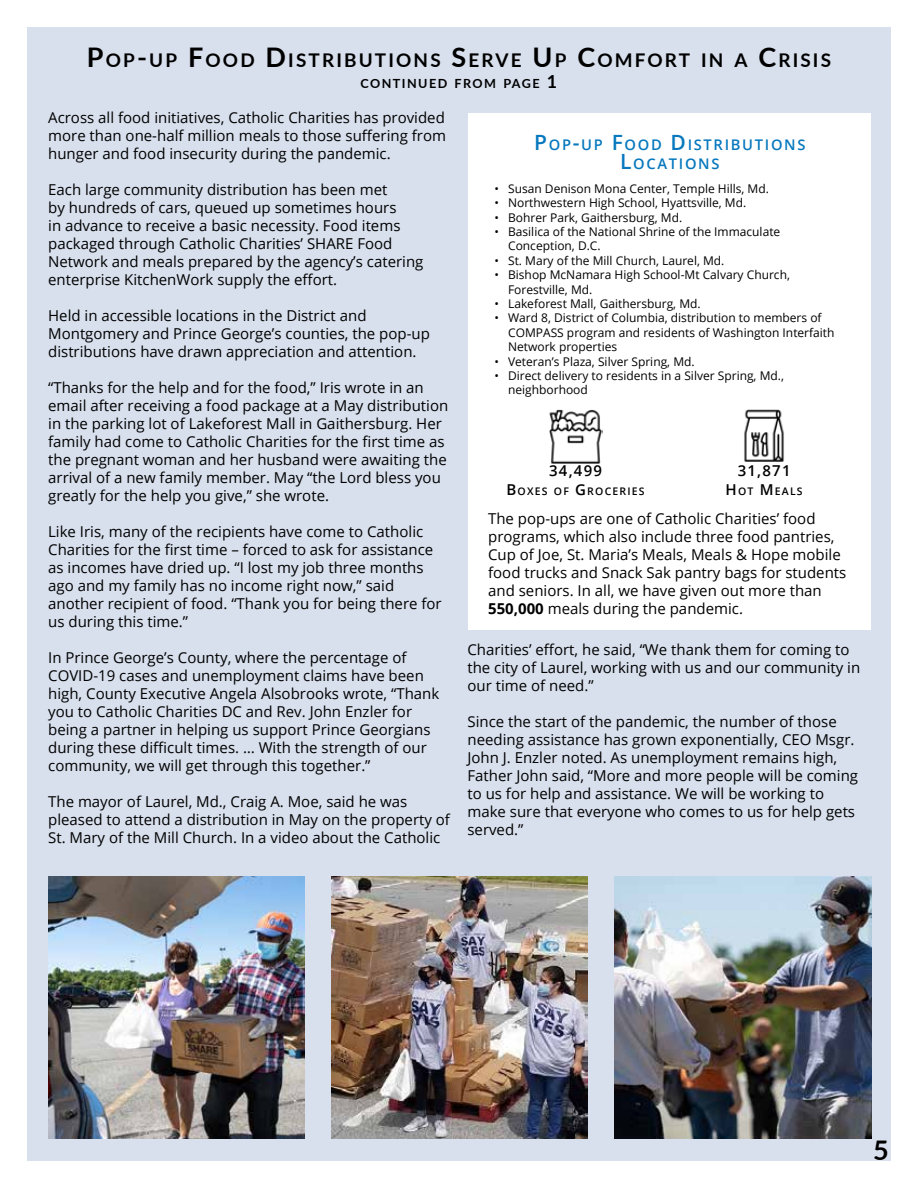
<style>
.page{position:relative;width:918px;height:1188px;background:#fff}
.page>*{position:absolute;margin:0;border:0;box-sizing:border-box;transform-origin:0 0}
.t1{font:700 27px "Lato";color:#000}
.t2{font:700 18.9px "Lato";letter-spacing:.115em;color:#000}
.t3{font:15px/18px "Open Sans";color:#000}
.t4{font:600 15px "Open Sans";letter-spacing:.08em;color:#000}
.t5{font:600 14.7px/18.9px "Open Sans";letter-spacing:.115em;color:#0778be;text-align:center}
.t6{font:700 12.6px "Lato";letter-spacing:.115em;color:#000}
.t7{font:12px/14.4px "Open Sans";color:#000}
.t8{font:600 10.5px "Open Sans";letter-spacing:.115em;color:#000}
.s1{font-size:27px}
.s2{font-size:18px}
.s3{font-size:21px}
.s4{font-size:15px}
.s5{font-weight:700}
</style>
<div class="page">
<div style="left:27px;top:27px;width:864px;height:1134px;background:#d8e0ed"></div>
<div style="left:469px;top:114px;width:402px;height:516px;background:#fff"></div>
<img style="left:549px;top:410px;width:53px;height:53px">
<img style="left:744px;top:409px;width:40px;height:53px">
<img style="left:48px;top:876px;width:257px;height:262px">
<img style="left:331px;top:876px;width:257px;height:262px">
<img style="left:615px;top:876px;width:256px;height:262px">
<p class="t2" style="left:87px;top:46px;width:746px"><span class="s1">P</span>OP<span class="s1">-</span>UP <span class="s1">F</span>OOD <span class="s1">D</span>ISTRIBUTIONS <span class="s1">S</span>ERVE <span class="s1">U</span> P <span class="s1">C</span>OMFORT IN A <span class="s1">C</span>RISIS</p>
<p class="t6" style="left:361px;top:74px;width:198px">CONTINUED FROM PAGE <span class="s2">1</span></p>
<p class="t3" style="left:48px;top:108px;width:399px;text-align:justify">Across all food initiatives, Catholic Charities has provided more than one-half million meals to those suffering from hunger and food insecurity during the pandemic.</p>
<p class="t3" style="left:48px;top:180px;width:377px">Each large community distribution has been met<br>by hundreds of cars, queued up sometimes hours<br>in advance to receive a basic necessity. Food items packaged through Catholic Charities’ SHARE Food Network and meals prepared by the agency’s catering enterprise KitchenWork supply the effort.</p>
<p class="t3" style="left:48px;top:306px;width:383px">Held in accessible locations in the District and<br>Montgomery and Prince George’s counties, the pop-up distributions have drawn appreciation and attention.</p>
<p class="t3" style="left:48px;top:378px;width:402px">“Thanks for the help and for the food,” Iris wrote in an email after receiving a food package at a May distribution in the parking lot of Lakeforest Mall in Gaithersburg. Her family had come to Catholic Charities for the first time as the pregnant woman and her husband were awaiting the arrival of a new family member. May “the Lord bless you greatly for the help you give,” she wrote.</p>
<p class="t3" style="left:48px;top:522px;width:395px">Like Iris, many of the recipients have come to Catholic Charities for the first time – forced to ask for assistance as incomes have dried up. “I lost my job three months ago and my family has no income right now,” said another recipient of food. “Thank you for being there for us during this time.”</p>
<p class="t3" style="left:48px;top:648px;width:393px">In Prince George’s County, where the percentage of COVID-19 cases and unemployment claims have been high, County Executive Angela Alsobrooks wrote, “Thank you to Catholic Charities DC and Rev. John Enzler for being a partner in helping us support Prince Georgians during these difficult times. … With the strength of our community, we will get through this together.”</p>
<p class="t3" style="left:48px;top:792px;width:403px">The mayor of Laurel, Md., Craig A. Moe, said he was pleased to attend a distribution in May on the property of<br>St. Mary of the Mill Church. In a video about the Catholic</p>
<p class="t5" style="left:534px;top:135px;width:271px"><span class="s3">P</span>OP<span class="s3">-</span>UP <span class="s3">F</span>OOD <span class="s3">D</span> ISTRIBUTIONS<br><span class="s3">L</span>OCATIONS</p>
<p class="t7" style="left:495px;top:181px;width:276px">• Susan Denison Mona Center, Temple Hills, Md.</p>
<p class="t7" style="left:495px;top:195px;width:253px">• Northwestern High School, Hyattsville, Md.</p>
<p class="t7" style="left:495px;top:210px;width:189px">• Bohrer Park, Gaithersburg, Md.</p>
<p class="t7" style="left:508px;top:224px;width:274px;text-indent:-14px">• Basilica of the National Shrine of the Immaculate<br>Conception, D.C.</p>
<p class="t7" style="left:495px;top:253px;width:231px">• St. Mary of the Mill Church, Laurel, Md.</p>
<p class="t7" style="left:508px;top:267px;width:283px;text-indent:-14px">• Bishop McNamara High School-Mt Calvary Church,<br>Forestville, Md.</p>
<p class="t7" style="left:495px;top:296px;width:208px">• Lakeforest Mall, Gaithersburg, Md.</p>
<p class="t7" style="left:508px;top:311px;width:328px;text-indent:-14px">• Ward 8, District of Columbia, distribution to members of<br>COMPASS program and residents of Washington Interfaith<br>Network properties</p>
<p class="t7" style="left:495px;top:354px;width:202px">• Veteran’s Plaza, Silver Spring, Md.</p>
<p class="t7" style="left:508px;top:368px;width:277px;text-indent:-14px">• Direct delivery to residents in a Silver Spring, Md., neighborhood</p>
<p class="t4" style="left:549px;top:461px;width:54px">34,499</p>
<p class="t8" style="left:506px;top:484px;width:139px"><span class="s4">B</span>OXES OF <span class="s4">G</span>ROCERIES</p>
<p class="t4" style="left:738px;top:461px;width:54px">31,871</p>
<p class="t8" style="left:726px;top:484px;width:78px"><span class="s4">H</span> OT <span class="s4">M</span> EALS</p>
<p class="t3" style="left:488px;top:509px;width:360px">The pop-ups are one of Catholic Charities’ food programs, which also include three food pantries, Cup of Joe, St. Maria’s Meals, Meals &amp; Hope mobile food trucks and Snack Sak pantry bags for students and seniors. In all, we have given out more than <span class="s5">550,000</span> meals during the pandemic.</p>
<p class="t3" style="left:467px;top:640px;width:394px">Charities’ effort, he said, “We thank them for coming to the city of Laurel, working with us and our community in our time of need.”</p>
<p class="t3" style="left:467px;top:712px;width:392px">Since the start of the pandemic, the number of those needing assistance has grown exponentially, CEO Msgr.<br>John J. Enzler noted. As unemployment remains high, Father John said, “More and more people will be coming to us for help and assistance. We will be working to make sure that everyone who comes to us for help gets served.”</p>
<h1 class="t1" style="left:873px;top:1131px;width:17px">5</h1>
</div>
